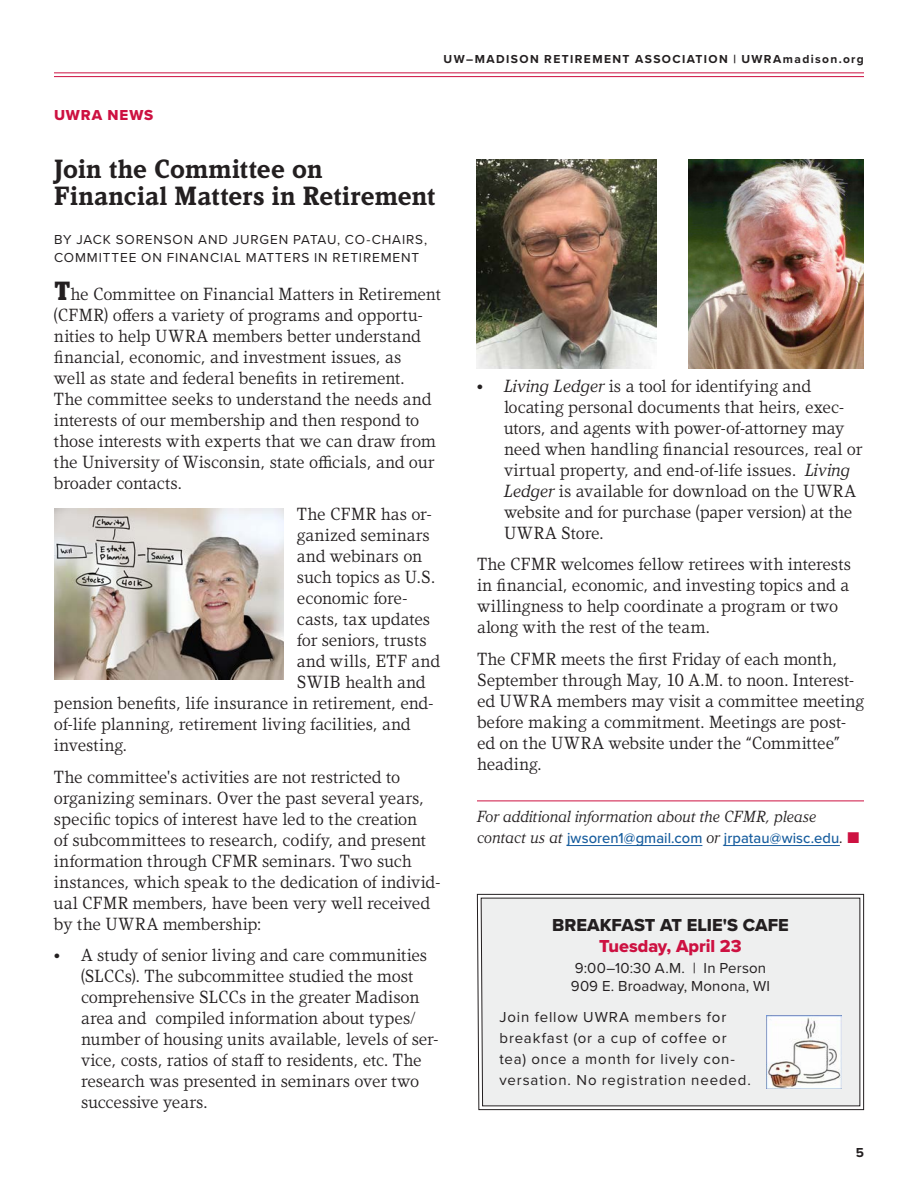
<style>
.page{position:relative;width:918px;height:1188px;background:#fff}
.page>*{position:absolute;margin:0;border:0;box-sizing:border-box;transform-origin:0 0}
.HED3-KandalBold-18-18-rrxh{font:700 27px/27px "Kandal";letter-spacing:.005em;color:#231f20}
.TEXTPLUS-Kandal-Book-12-14_7-rr{font:18px/21px "Kandal";color:#231f20}
.t1{font:18px "Proxima Nova Extrabld";color:#231f20}
.t2{font:18px "Proxima Nova Extrabld";color:#cd1141}
.TEXTPLUS-Kandal-Book-12-14_7-rr-2{font:18px "Kandal";letter-spacing:.025em;color:#231f20}
.TEXTPLUS-Kandal-Book-12-14_7-rr-3{font:18px "Kandal";letter-spacing:.02em;color:#231f20}
.FOLLOW-KandalBookItal-11-14-rrxh{font:italic 16.5px "Kandal";color:#231f20}
.TEXTPLUS-Kandal-Book-12-14_7-rr-4{font:15px/21px "Proxima Nova";letter-spacing:.055em;color:#231f20}
.FOLLOW-KandalBookItal-11-14-rrxh-2{font:500 15px "Proxima Nova";letter-spacing:.005em;color:#175d9e}
.TEXTPLUS-Kandal-Book-12-14_7-rr-5{font:15px/18px "Proxima Nova";letter-spacing:.01em;color:#231f20}
.KICKER-ProximaBlk-Red-10-14-xh_50{font:15px "Proxima Nova Extrabld";letter-spacing:.06em;color:#cd1141}
.BYLINE-ProximaReg-9-12-rrxh{font:13.5px/18px "Proxima Nova";letter-spacing:.065em;color:#231f20}
.t3{font:700 13.5px "Proxima Nova";color:#231f20}
.t4{font:700 12px "Proxima Nova";letter-spacing:.115em;color:#231f20}
.s1{font-weight:900;font-size:27px}
.s2{font-style:italic}
.s3{font-family:"Kandal";font-weight:400;font-style:italic;font-size:16.5px;color:#231f20}
.s4{color:#cd1141}
</style>
<div class="page">
<hr style="left:54px;top:72px;width:810px;height:1px;background:#cd1141">
<hr style="left:54px;top:76px;width:810px;height:1px;background:#cd1141">
<svg style="left:477px;top:894px;width:387px;height:217px"></svg>
<div style="left:480px;top:897px;width:381px;height:210px;background:#eeefef"></div>
<img style="left:767px;top:1016px;width:74px;height:72px">
<hr style="left:477px;top:801px;width:387px;height:1px;background:#cd1141">
<hr style="left:567px;top:845px;width:135px;height:1px;background:#175d9e">
<hr style="left:724px;top:845px;width:116px;height:1px;background:#175d9e">
<img style="left:688px;top:159px;width:176px;height:210px">
<img style="left:476px;top:160px;width:181px;height:209px">
<img style="left:54px;top:509px;width:230px;height:170px">
<p class="t4" style="left:444px;top:51px;width:422px">UW–MADISON RETIREMENT ASSOCIATION | UWRAmadison.org</p>
<p class="KICKER-ProximaBlk-Red-10-14-xh_50" style="left:54px;top:104px;width:101px">UWRA NEWS</p>
<p class="HED3-KandalBold-18-18-rrxh" style="left:54px;top:156px;width:383px">Join the Committee on<br>Financial Matters in Retirement</p>
<p class="BYLINE-ProximaReg-9-12-rrxh" style="left:54px;top:230px;width:375px">BY JACK SORENSON AND JURGEN PATAU, CO-CHAIRS,<br>COMMITTEE ON FINANCIAL MATTERS IN RETIREMENT</p>
<p class="TEXTPLUS-Kandal-Book-12-14_7-rr" style="left:54px;top:283px;width:389px"><span class="s1">T</span>he Committee on Financial Matters in Retirement (CFMR) offers a variety of programs and opportu&shy;nities to help UWRA members better understand financial, economic, and investment issues, as<br>well as state and federal benefits in retirement.<br>The committee seeks to understand the needs and interests of our membership and then respond to those interests with experts that we can draw from the University of Wisconsin, state officials, and our broader contacts.</p>
<p class="TEXTPLUS-Kandal-Book-12-14_7-rr-3" style="left:297px;top:504px;width:136px">The CFMR has or-</p>
<p class="TEXTPLUS-Kandal-Book-12-14_7-rr" style="left:297px;top:525px;width:134px">ganized seminars</p>
<p class="TEXTPLUS-Kandal-Book-12-14_7-rr" style="left:297px;top:546px;width:127px">and webinars on</p>
<p class="TEXTPLUS-Kandal-Book-12-14_7-rr" style="left:297px;top:567px;width:140px">such topics as U.S.</p>
<p class="TEXTPLUS-Kandal-Book-12-14_7-rr" style="left:297px;top:588px;width:112px">economic fore-</p>
<p class="TEXTPLUS-Kandal-Book-12-14_7-rr" style="left:297px;top:609px;width:135px">casts, tax updates</p>
<p class="TEXTPLUS-Kandal-Book-12-14_7-rr" style="left:297px;top:630px;width:131px">for seniors, trusts</p>
<p class="TEXTPLUS-Kandal-Book-12-14_7-rr-2" style="left:297px;top:651px;width:145px">and wills, ETF and</p>
<p class="TEXTPLUS-Kandal-Book-12-14_7-rr" style="left:297px;top:672px;width:130px">SWIB health and</p>
<p class="TEXTPLUS-Kandal-Book-12-14_7-rr" style="left:54px;top:693px;width:381px">pension benefits, life insurance in retirement, end-</p>
<p class="TEXTPLUS-Kandal-Book-12-14_7-rr" style="left:54px;top:714px;width:358px">of-life planning, retirement living facilities, and</p>
<p class="TEXTPLUS-Kandal-Book-12-14_7-rr" style="left:54px;top:735px;width:75px">investing.</p>
<p class="TEXTPLUS-Kandal-Book-12-14_7-rr" style="left:54px;top:766px;width:388px">The committee's activities are not restricted to organizing seminars. Over the past several years, specific topics of interest have led to the creation<br>of subcommittees to research, codify, and present information through CFMR seminars. Two such instances, which speak to the dedication of individ&shy;ual CFMR members, have been very well received by the UWRA membership:</p>
<p class="TEXTPLUS-Kandal-Book-12-14_7-rr" style="left:81px;top:945px;width:359px;text-indent:-27px">• A study of senior living and care communities (SLCCs). The subcommittee studied the most comprehensive SLCCs in the greater Madison area and compiled information about types/ number of housing units available, levels of ser&shy;vice, costs, ratios of staff to residents, etc. The research was presented in seminars over two successive years.</p>
<p class="TEXTPLUS-Kandal-Book-12-14_7-rr" style="left:504px;top:375px;width:360px;text-indent:-27px"><span class="s2">• Living Ledger</span> is a tool for identifying and locating personal documents that heirs, exec&shy;utors, and agents with power-of-attorney may need when handling financial resources, real or virtual property, and end-of-life issues. <span class="s2">Living Ledger</span> is available for download on the UWRA website and for purchase (paper version) at the UWRA Store.</p>
<p class="TEXTPLUS-Kandal-Book-12-14_7-rr" style="left:477px;top:554px;width:376px">The CFMR welcomes fellow retirees with interests in financial, economic, and investing topics and a willingness to help coordinate a program or two along with the rest of the team.</p>
<p class="TEXTPLUS-Kandal-Book-12-14_7-rr" style="left:477px;top:648px;width:389px">The CFMR meets the first Friday of each month, September through May, 10 A.M. to noon. Interest&shy;ed UWRA members may visit a committee meeting before making a commitment. Meetings are post&shy;ed on the UWRA website under the “Committee” heading.</p>
<p class="FOLLOW-KandalBookItal-11-14-rrxh" style="left:477px;top:808px;width:341px">For additional information about the CFMR, please</p>
<p class="FOLLOW-KandalBookItal-11-14-rrxh-2" style="left:477px;top:827px;width:384px"><span class="s3">contact us at</span> jwsoren1@gmail.com <span class="s3">or</span> jrpatau@wisc.edu<span class="s3">.</span> <span class="s4">■</span></p>
<p class="t1" style="left:552px;top:911px;width:238px">BREAKFAST AT ELIE'S CAFE</p>
<p class="t2" style="left:599px;top:932px;width:144px">Tuesday, April 23</p>
<p class="TEXTPLUS-Kandal-Book-12-14_7-rr-5" style="left:571px;top:958px;width:201px">9:00–10:30 A.M. | In Person<br>909 E. Broadway, Monona, WI</p>
<p class="TEXTPLUS-Kandal-Book-12-14_7-rr-4" style="left:500px;top:1006px;width:253px">Join fellow UWRA members for breakfast (or a cup of coffee or tea) once a month for lively con&shy;versation. No registration needed.</p>
<p class="t3" style="left:856px;top:1142px;width:10px">5</p>
</div>
